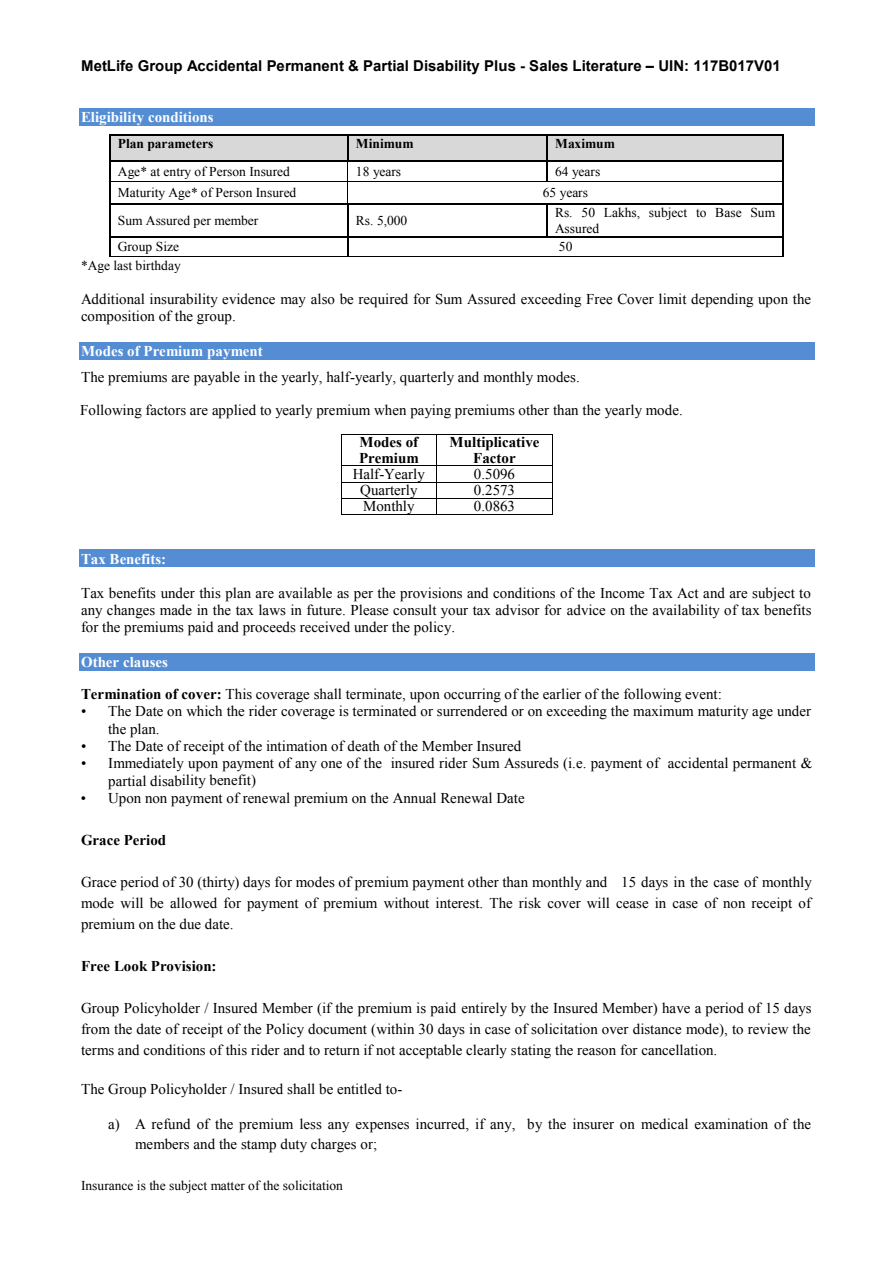
<style>
.page{position:relative;width:893px;height:1264px;background:#fff}
.page>*{position:absolute;margin:0;border:0;box-sizing:border-box;transform-origin:0 0}
.t1{font:15px/17.2px "Times New Roman";color:#000}
.t2{font:700 15px "Arial";color:#000}
.t3{font:700 15px/15.5px "Times New Roman";color:#000}
.t4{font:700 15px "Times New Roman";color:#fff}
.t5{font:13.5px/15.5px "Times New Roman";color:#000}
.t6{font:700 13.5px "Times New Roman";color:#000}
.s1{font-weight:700;color:#fff}
.s2{font-weight:700}
</style>
<div class="page">
<div style="left:79px;top:108px;width:735px;height:17px;background:#548dd4"></div>
<div style="left:111px;top:136px;width:236px;height:24px;background:#d8d8d8"></div>
<div style="left:349px;top:136px;width:197px;height:24px;background:#d8d8d8"></div>
<div style="left:548px;top:136px;width:235px;height:24px;background:#d8d8d8"></div>
<hr style="left:111px;top:134px;width:236px;height:2px;background:#000">
<hr style="left:349px;top:134px;width:197px;height:2px;background:#000">
<hr style="left:548px;top:134px;width:235px;height:2px;background:#000">
<hr style="left:109px;top:136px;width:2px;height:24px;background:#000">
<hr style="left:347px;top:136px;width:2px;height:24px;background:#000">
<hr style="left:546px;top:136px;width:2px;height:24px;background:#000">
<hr style="left:111px;top:160px;width:236px;height:2px;background:#000">
<hr style="left:350px;top:160px;width:196px;height:2px;background:#000">
<hr style="left:548px;top:160px;width:235px;height:2px;background:#000">
<svg style="left:109px;top:160px;width:2px;height:22px"></svg>
<hr style="left:111px;top:181px;width:236px;height:1px;background:#000">
<hr style="left:348px;top:181px;width:198px;height:1px;background:#000">
<svg style="left:546px;top:160px;width:2px;height:22px"></svg>
<hr style="left:547px;top:181px;width:236px;height:1px;background:#000">
<hr style="left:109px;top:182px;width:2px;height:21px;background:#000">
<hr style="left:111px;top:203px;width:236px;height:2px;background:#000">
<svg style="left:347px;top:160px;width:3px;height:45px"></svg>
<hr style="left:350px;top:203px;width:196px;height:2px;background:#000">
<hr style="left:548px;top:203px;width:235px;height:2px;background:#000">
<svg style="left:783px;top:134px;width:1px;height:71px"></svg>
<hr style="left:109px;top:205px;width:2px;height:31px;background:#000">
<hr style="left:347px;top:205px;width:2px;height:31px;background:#000">
<hr style="left:546px;top:205px;width:2px;height:31px;background:#000">
<hr style="left:783px;top:205px;width:1px;height:31px;background:#000">
<hr style="left:111px;top:236px;width:236px;height:1px;background:#000">
<hr style="left:349px;top:236px;width:197px;height:1px;background:#000">
<hr style="left:548px;top:236px;width:235px;height:1px;background:#000">
<svg style="left:109px;top:236px;width:2px;height:20px"></svg>
<hr style="left:109px;top:256px;width:238px;height:1px;background:#000">
<svg style="left:347px;top:236px;width:2px;height:21px"></svg>
<hr style="left:348px;top:256px;width:435px;height:1px;background:#000">
<svg style="left:783px;top:236px;width:1px;height:21px"></svg>
<div style="left:79px;top:342px;width:735px;height:17px;background:#548dd4"></div>
<hr style="left:341px;top:434px;width:96px;height:1px;background:#000">
<hr style="left:437px;top:434px;width:115px;height:1px;background:#000">
<hr style="left:341px;top:434px;width:1px;height:31px;background:#000">
<hr style="left:437px;top:434px;width:1px;height:31px;background:#000">
<hr style="left:552px;top:434px;width:1px;height:31px;background:#000">
<hr style="left:341px;top:465px;width:96px;height:1px;background:#000">
<hr style="left:437px;top:465px;width:115px;height:1px;background:#000">
<hr style="left:341px;top:482px;width:96px;height:1px;background:#000">
<hr style="left:437px;top:482px;width:115px;height:1px;background:#000">
<hr style="left:341px;top:498px;width:96px;height:1px;background:#000">
<hr style="left:437px;top:498px;width:115px;height:1px;background:#000">
<svg style="left:341px;top:466px;width:1px;height:48px"></svg>
<hr style="left:341px;top:514px;width:96px;height:1px;background:#000">
<hr style="left:437px;top:514px;width:115px;height:1px;background:#000">
<svg style="left:552px;top:465px;width:1px;height:50px"></svg>
<div style="left:79px;top:549px;width:735px;height:18px;background:#548dd4"></div>
<div style="left:79px;top:653px;width:735px;height:17px;background:#548dd4"></div>
<p class="t2" style="left:81px;top:55px;width:701px">MetLife Group Accidental Permanent &amp; Partial Disability Plus - Sales Literature – UIN: 117B017V01</p>
<p class="t4" style="left:81px;top:106px;width:134px">Eligibility conditions</p>
<p class="t6" style="left:118px;top:134px;width:97px">Plan parameters</p>
<p class="t6" style="left:356px;top:134px;width:59px">Minimum</p>
<p class="t6" style="left:555px;top:134px;width:61px">Maximum</p>
<p class="t5" style="left:118px;top:163px;width:173px">Age* at entry of Person Insured</p>
<p class="t5" style="left:356px;top:163px;width:47px">18 years</p>
<p class="t5" style="left:555px;top:163px;width:47px">64 years</p>
<p class="t5" style="left:118px;top:184px;width:180px">Maturity Age* of Person Insured</p>
<p class="t5" style="left:543px;top:184px;width:47px">65 years</p>
<p class="t5" style="left:118px;top:212px;width:142px">Sum Assured per member</p>
<p class="t5" style="left:356px;top:212px;width:53px">Rs. 5,000</p>
<p class="t5" style="left:555px;top:204px;width:222px">Rs. 50 Lakhs, subject to Base Sum<br>Assured</p>
<p class="t5" style="left:118px;top:239px;width:63px">Group Size</p>
<p class="t5" style="left:559px;top:239px;width:15px">50</p>
<p class="t5" style="left:81px;top:257px;width:101px">*Age last birthday</p>
<p class="t1" style="left:81px;top:289px;width:732px">Additional insurability evidence may also be required for Sum Assured exceeding Free Cover limit depending upon the composition of the group.</p>
<p class="t4" style="left:81px;top:340px;width:183px">Modes of Premium payment</p>
<p class="t1" style="left:81px;top:368px;width:500px">The premiums are payable in the yearly, half-yearly, quarterly and monthly modes.</p>
<p class="t1" style="left:80px;top:401px;width:604px">Following factors are applied to yearly premium when paying premiums other than the yearly mode.</p>
<p class="t3" style="left:359px;top:434px;width:61px">Modes of<br>Premium</p>
<p class="t3" style="left:450px;top:434px;width:92px;text-align:center">Multiplicative<br>Factor</p>
<p class="t1" style="left:353px;top:464px;width:74px">Half-Yearly</p>
<p class="t1" style="left:474px;top:464px;width:43px">0.5096</p>
<p class="t1" style="left:360px;top:481px;width:59px">Quarterly</p>
<p class="t1" style="left:474px;top:481px;width:43px">0.2573</p>
<p class="t1" style="left:363px;top:497px;width:53px">Monthly</p>
<p class="t1" style="left:474px;top:497px;width:43px">0.0863</p>
<p class="t4" style="left:81px;top:548px;width:87px">Tax Benefits:</p>
<p class="t1" style="left:81px;top:583px;width:732px;text-align:justify">Tax benefits under this plan are available as per the provisions and conditions of the Income Tax Act and are subject to any changes made in the tax laws in future. Please consult your tax advisor for advice on the availability of tax benefits for the premiums paid and proceeds received under the policy.</p>
<p class="t1" style="left:81px;top:645px;width:642px;line-height:32.1px"><span class="s1">Other clauses<br></span><span class="s2">Termination of cover:</span> This coverage shall terminate, upon occurring of the earlier of the following event:</p>
<p class="t1" style="left:108px;top:702px;width:704px;text-indent:-27px">• The Date on which the rider coverage is terminated or surrendered or on exceeding the maximum maturity age under the plan.</p>
<p class="t1" style="left:81px;top:736px;width:442px">• The Date of receipt of the intimation of death of the Member Insured</p>
<p class="t1" style="left:108px;top:754px;width:706px;text-indent:-27px">• Immediately upon payment of any one of the insured rider Sum Assureds (i.e. payment of accidental permanent &amp; partial disability benefit)</p>
<p class="t1" style="left:81px;top:788px;width:445px">• Upon non payment of renewal premium on the Annual Renewal Date</p>
<p class="t3" style="left:81px;top:831px;width:87px">Grace Period</p>
<p class="t1" style="left:81px;top:870px;width:732px;line-height:21px;text-align:justify">Grace period of 30 (thirty) days for modes of premium payment other than monthly and 15 days in the case of monthly mode will be allowed for payment of premium without interest. The risk cover will cease in case of non receipt of premium on the due date.</p>
<p class="t3" style="left:81px;top:957px;width:137px">Free Look Provision:</p>
<p class="t1" style="left:81px;top:996px;width:732px;line-height:21px;text-align:justify">Group Policyholder / Insured Member (if the premium is paid entirely by the Insured Member) have a period of 15 days from the date of receipt of the Policy document (within 30 days in case of solicitation over distance mode), to review the terms and conditions of this rider and to return if not acceptable clearly stating the reason for cancellation.</p>
<p class="t1" style="left:81px;top:1079px;width:323px">The Group Policyholder / Insured shall be entitled to-</p>
<p class="t1" style="left:135px;top:1113px;width:677px;line-height:19.8px;text-indent:-27px">a) A refund of the premium less any expenses incurred, if any, by the insurer on medical examination of the members and the stamp duty charges or;</p>
<p class="t5" style="left:81px;top:1176px;width:263px">Insurance is the subject matter of the solicitation</p>
</div>
